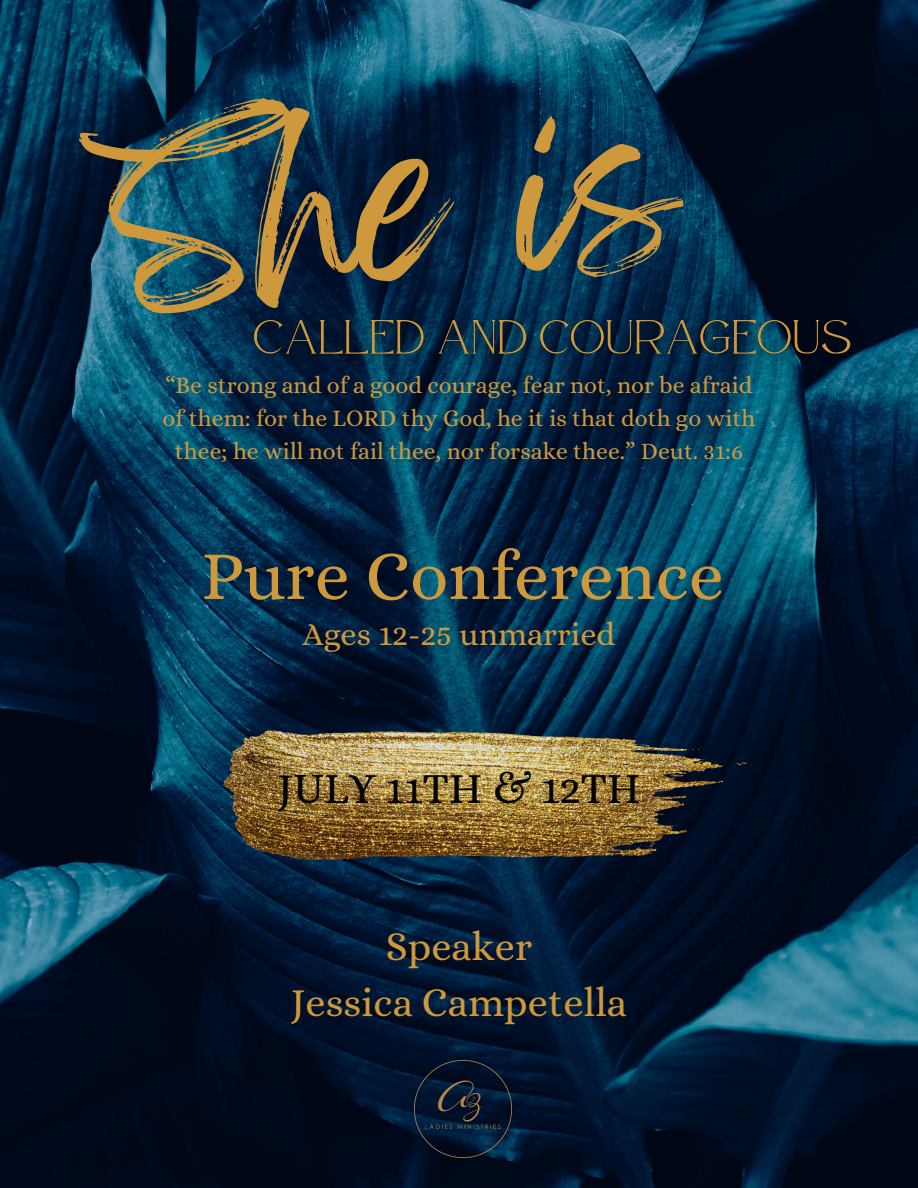
<style>
.page{position:relative;width:918px;height:1188px;background:#fff}
.page>*{position:absolute;margin:0;border:0;box-sizing:border-box;transform-origin:0 0}
.t1{font:189.45px "Feeling Passionate";color:#ce983d}
.t2{font:69.9px "Alice";color:#ce983d}
.t3{font:43.35px "Alice";color:#000}
.t4{font:40.35px/55.9px "Alice";color:#ce983d;text-align:center}
.t5{font:32.4px "Alice";color:#ce983d}
.t6{font:23.7px/32.7px "Alice";color:#ce983d;text-align:center}
</style>
<div class="page">
<img style="left:0;top:0;width:918px;height:1188px">
<img style="left:182px;top:688px;width:608px;height:201px">
<img style="left:415px;top:1061px;width:96px;height:96px">
<img style="left:236px;top:302px;width:634px;height:80px">
<h5 class="t1" style="left:98px;top:68px;width:572px;rotate:-4deg">She is</h5>
<p class="t6" style="left:163px;top:369px;width:594px">“Be strong and of a good courage, fear not, nor be afraid of them: for the LORD thy God, he it is that doth go with thee; he will not fail thee, nor forsake thee.” Deut. 31:6</p>
<h6 class="t2" style="left:201px;top:535px;width:524px">Pure Conference</h6>
<h3 class="t5" style="left:303px;top:616px;width:314px">Ages 12-25 unmarried</h3>
<h2 class="t3" style="left:277px;top:764px;width:365px">JULY 11TH &amp; 12TH</h2>
<p class="t4" style="left:291px;top:918px;width:338px">Speaker<br>Jessica Campetella</p>
</div>
